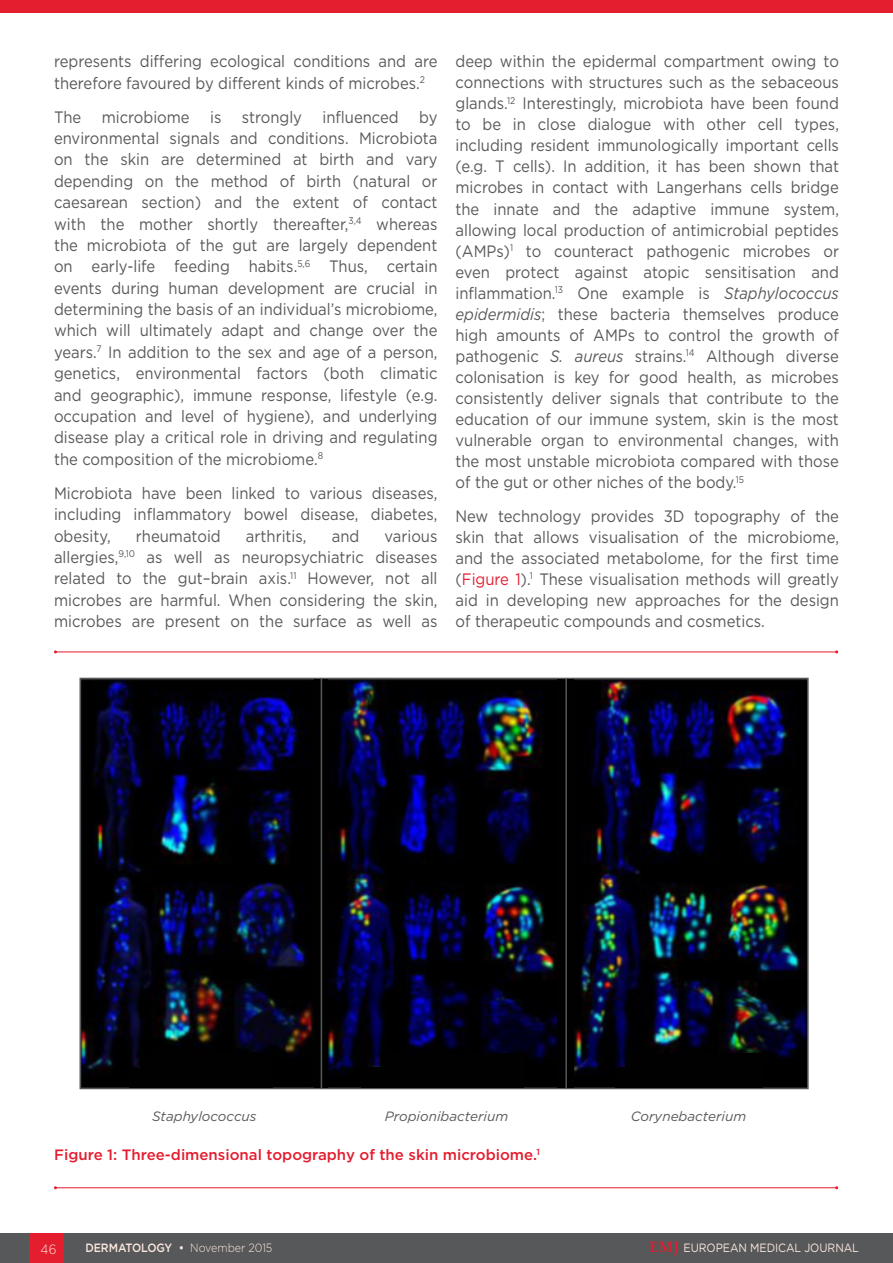
<style>
.page{position:relative;width:893px;height:1263px;background:#fff}
.page>*{position:absolute;margin:0;border:0;box-sizing:border-box;transform-origin:0 0}
._11__Main_text{font:16.5px/21px "Gotham";color:#57585a;text-align:justify;scale:.9 1}
._12_a_Figure___Table{font:500 15px "Gotham";color:#e41d2f}
._13__Figure_Table_Fo{font:italic 13.5px "Gotham";color:#57585a}
.t1{font:300 13.5px "Gotham";color:#fce7de;scale:.9 1}
.t2{font:12px "Gotham";letter-spacing:-.005em;color:#fce7de;scale:.9 1}
.t3{font:500 12px "Gotham";letter-spacing:-.005em;color:#fce7de;scale:.9 1}
.s1{font-style:italic}
.s2{color:#e41d2f}
.s3{font-weight:300}
.s4{font-family:"Palatino Linotype";font-weight:700;font-size:15px;color:#e41d2f}
</style>
<div class="page">
<div style="left:0;top:1233px;width:893px;height:30px;background:#57585a"></div>
<div style="left:30px;top:1233px;width:34px;height:30px;background:#e41d2f"></div>
<div style="left:0;top:0;width:893px;height:12px;background:#e41d2f"></div>
<hr style="left:55px;top:651px;width:782px;height:1px;background:#e41d2f">
<hr style="left:55px;top:1187px;width:782px;height:1px;background:#e41d2f">
<img style="left:83px;top:681px;width:723px;height:405px">
<div style="left:140px;top:1053px;width:133px;height:35px;background:#000100"></div>
<div style="left:381px;top:1053px;width:142px;height:35px;background:#000100"></div>
<div style="left:129px;top:1069px;width:144px;height:19px;background:#000100"></div>
<div style="left:361px;top:1067px;width:151px;height:21px;background:#000100"></div>
<svg style="left:315px;top:679px;width:13px;height:409px;background:#030403"></svg>
<div style="left:558px;top:679px;width:16px;height:409px;background:#000100"></div>
<div style="left:616px;top:1067px;width:147px;height:21px;background:#000100"></div>
<div style="left:626px;top:1053px;width:137px;height:35px;background:#000100"></div>
<hr style="left:321px;top:678px;width:1px;height:411px;background:#57585a">
<hr style="left:565px;top:678px;width:2px;height:411px;background:#57585a">
<p class="_11__Main_text" style="left:54px;top:50px;width:428px">represents differing ecological conditions and are therefore favoured by different kinds of microbes.<sup>2</sup></p>
<p class="_11__Main_text" style="left:54px;top:106px;width:428px">The microbiome is strongly influenced by environmental signals and conditions. Microbiota on the skin are determined at birth and vary depending on the method of birth (natural or caesarean section) and the extent of contact with the mother shortly thereafter,<sup>3,4</sup> whereas the microbiota of the gut are largely dependent on early-life feeding habits.<sup>5,6</sup> Thus, certain events during human development are crucial in determining the basis of an individual’s microbiome, which will ultimately adapt and change over the years.<sup>7</sup> In addition to the sex and age of a person, genetics, environmental factors (both climatic and geographic), immune response, lifestyle (e.g. occupation and level of hygiene), and underlying disease play a critical role in driving and regulating the composition of the microbiome.<sup>8</sup></p>
<p class="_11__Main_text" style="left:54px;top:482px;width:428px">Microbiota have been linked to various diseases, including inflammatory bowel disease, diabetes, obesity,</p>
<p class="_11__Main_text" style="left:136px;top:525px;width:96px">rheumatoid</p>
<p class="_11__Main_text" style="left:246px;top:525px;width:69px">arthritis,</p>
<p class="_11__Main_text" style="left:332px;top:525px;width:32px">and</p>
<p class="_11__Main_text" style="left:54px;top:525px;width:428px;text-indent:330px">various allergies,<sup>9,10</sup> as well as neuropsychiatric diseases related to the gut–brain axis.<sup>11</sup> However, not all microbes are harmful. When considering the skin, microbes are present on the surface as well as</p>
<p class="_11__Main_text" style="left:455px;top:51px;width:428px">deep within the epidermal compartment owing to connections with structures such as the sebaceous glands.<sup>12</sup> Interestingly, microbiota have been found to be in close dialogue with other cell types, including resident immunologically important cells (e.g. T cells). In addition, it has been shown that microbes in contact with Langerhans cells bridge the innate and the adaptive immune system, allowing local production of antimicrobial peptides (AMPs)<sup>1</sup> to counteract pathogenic microbes or even protect against atopic sensitisation and inflammation.<sup>13</sup> One example is <span class="s1">Staphylococcus epidermidis</span>; these bacteria themselves produce high amounts of AMPs to control the growth of pathogenic <span class="s1">S. aureus</span> strains.<sup>14</sup> Although diverse colonisation is key for good health, as microbes consistently deliver signals that contribute to the education of our immune system, skin is the most vulnerable organ to environmental changes, with the most unstable microbiota compared with those of the gut or other niches of the body.<sup>15</sup></p>
<p class="_11__Main_text" style="left:455px;top:505px;width:428px">New technology provides 3D topography of the skin that allows visualisation of the microbiome, and the associated metabolome, for the first time (<span class="s2">Figure 1</span>).<sup>1</sup> These visualisation methods will greatly aid in developing new approaches for the design of therapeutic compounds and cosmetics.</p>
<p class="_13__Figure_Table_Fo" style="left:152px;top:1107px;width:106px">Staphylococcus</p>
<p class="_13__Figure_Table_Fo" style="left:385px;top:1107px;width:125px">Propionibacterium</p>
<p class="_13__Figure_Table_Fo" style="left:631px;top:1107px;width:117px">Corynebacterium</p>
<p class="_12_a_Figure___Table" style="left:54px;top:1144px;width:487px">Figure 1: Three-dimensional topography of the skin microbiome.<sup>1</sup></p>
<p class="t1" style="left:41px;top:1240px;width:19px">46</p>
<p class="t3" style="left:85px;top:1240px;width:209px">DERMATOLOGY • <span class="s3">November 2015</span></p>
<p class="t2" style="left:650px;top:1240px;width:234px"><span class="s4">EMJ</span> EUROPEAN MEDICAL JOURNAL</p>
</div>
